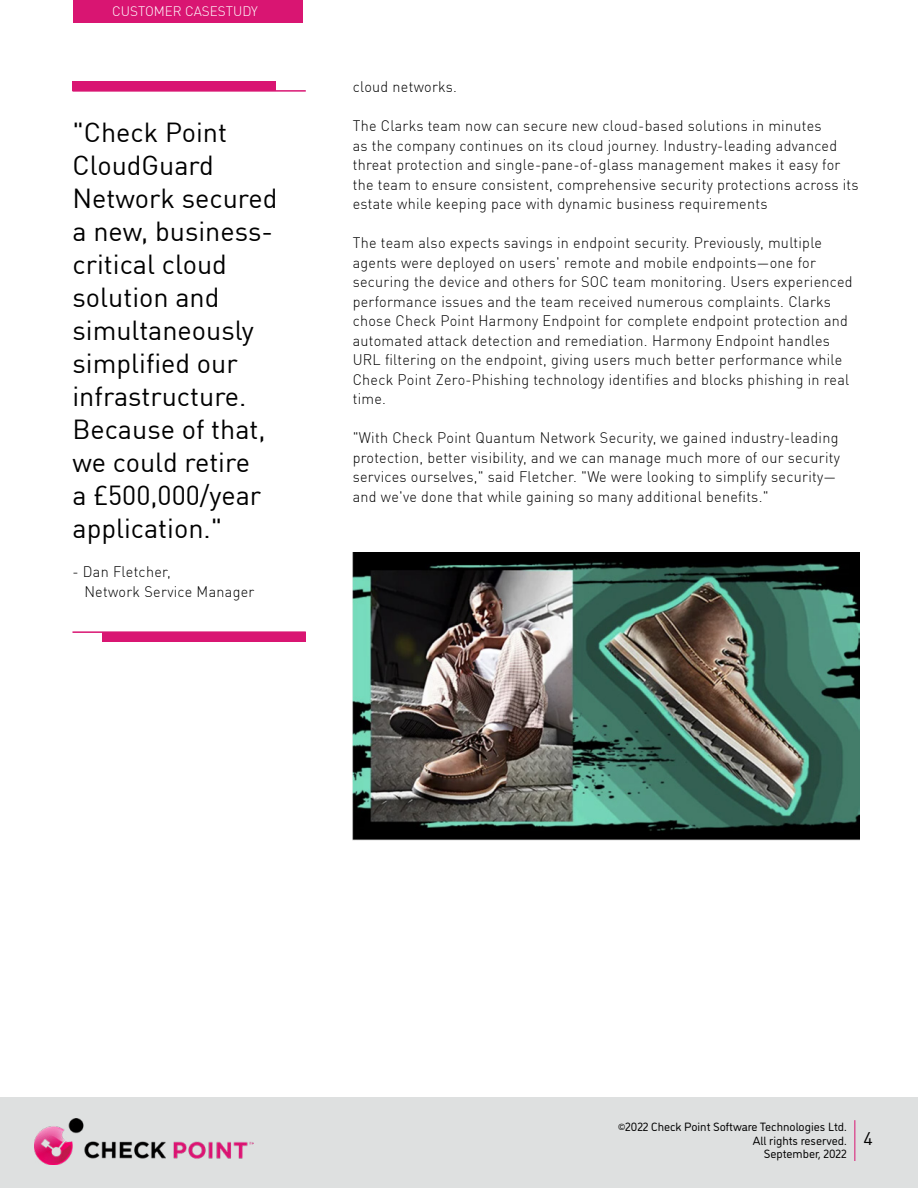
<style>
.page{position:relative;width:918px;height:1188px;background:#fff}
.page>*{position:absolute;margin:0;border:0;box-sizing:border-box;transform-origin:0 0}
.t1{font:27px/33px "DIN Pro";color:#000}
.t2{font:18px "DIN Pro";color:#000}
.t3{font:300 15px/19.5px "DIN Pro";letter-spacing:.02em;color:#000;scale:.96 1}
.t4{font:300 13.5px "DIN Pro";color:#fff}
.t5{font:12px/13.5px "DI Nosaur";color:#000;text-align:right}
.t6{font:9px "DI Nosaur";color:#000}
</style>
<div class="page">
<div style="left:0;top:1097px;width:918px;height:91px;background:#dee0e0"></div>
<hr style="left:854px;top:1120px;width:1px;height:41px;background:#d91572">
<div style="left:73px;top:0;width:230px;height:23px;background:#d91572"></div>
<img style="left:34px;top:1118px;width:219px;height:47px">
<div style="left:72px;top:81px;width:204px;height:9px;background:#d91572"></div>
<div style="left:103px;top:633px;width:203px;height:9px;background:#d91572"></div>
<hr style="left:72px;top:90px;width:234px;height:2px;background:#d91572">
<hr style="left:72px;top:631px;width:234px;height:2px;background:#d91572">
<img style="left:353px;top:553px;width:507px;height:287px">
<p class="t4" style="left:112px;top:1px;width:147px">CUSTOMER CASESTUDY</p>
<h1 class="t1" style="left:72px;top:114px;width:207px">"Check Point<br>CloudGuard<br>Network secured</h1>
<h1 class="t1" style="left:72px;top:213px;width:202px">a new, business-</h1>
<h1 class="t1" style="left:72px;top:246px;width:156px">critical cloud</h1>
<h1 class="t1" style="left:72px;top:279px;width:195px">solution and simultaneously simplified our infrastructure.<br>Because of that, we could retire a £500,000/year application ".</h1>
<p class="t3" style="left:84px;top:561px;width:179px;text-indent:-12px">- Dan Fletcher,<br>Network Service Manager</p>
<p class="t3" style="left:353px;top:76px;width:110px">cloud networks.</p>
<p class="t3" style="left:353px;top:115px;width:528px">The Clarks team now can secure new cloud-based solutions in minutes<br>as the company continues on its cloud journey. Industry-leading advanced threat protection and single-pane-of-glass management makes it easy for the team to ensure consistent, comprehensive security protections across its estate while keeping pace with dynamic business requirements</p>
<p class="t3" style="left:353px;top:232px;width:522px">The team also expects savings in endpoint security. Previously, multiple agents were deployed on users' remote and mobile endpoints—one for securing the device and others for SOC team monitoring. Users experienced performance issues and the team received numerous complaints. Clarks chose Check Point Harmony Endpoint for complete endpoint protection and automated attack detection and remediation. Harmony Endpoint handles URL filtering on the endpoint, giving users much better performance while Check Point Zero-Phishing technology identifies and blocks phishing in real time.</p>
<p class="t3" style="left:353px;top:427px;width:509px">"With Check Point Quantum Network Security, we gained industry-leading protection, better visibility, and we can manage much more of our security services ourselves," said Fletcher ". We were looking to simplify security— and we've done that while gaining so many additional benefits ".</p>
<p class="t5" style="left:625px;top:1120px;width:223px">2022 Check Point Software Technologies Ltd.</p>
<p class="t6" style="left:618px;top:1120px;width:9px">©</p>
<p class="t5" style="left:753px;top:1133px;width:95px">All rights reserved.<br>September, 2022</p>
<p class="t2" style="left:864px;top:1125px;width:11px">4</p>
</div>
